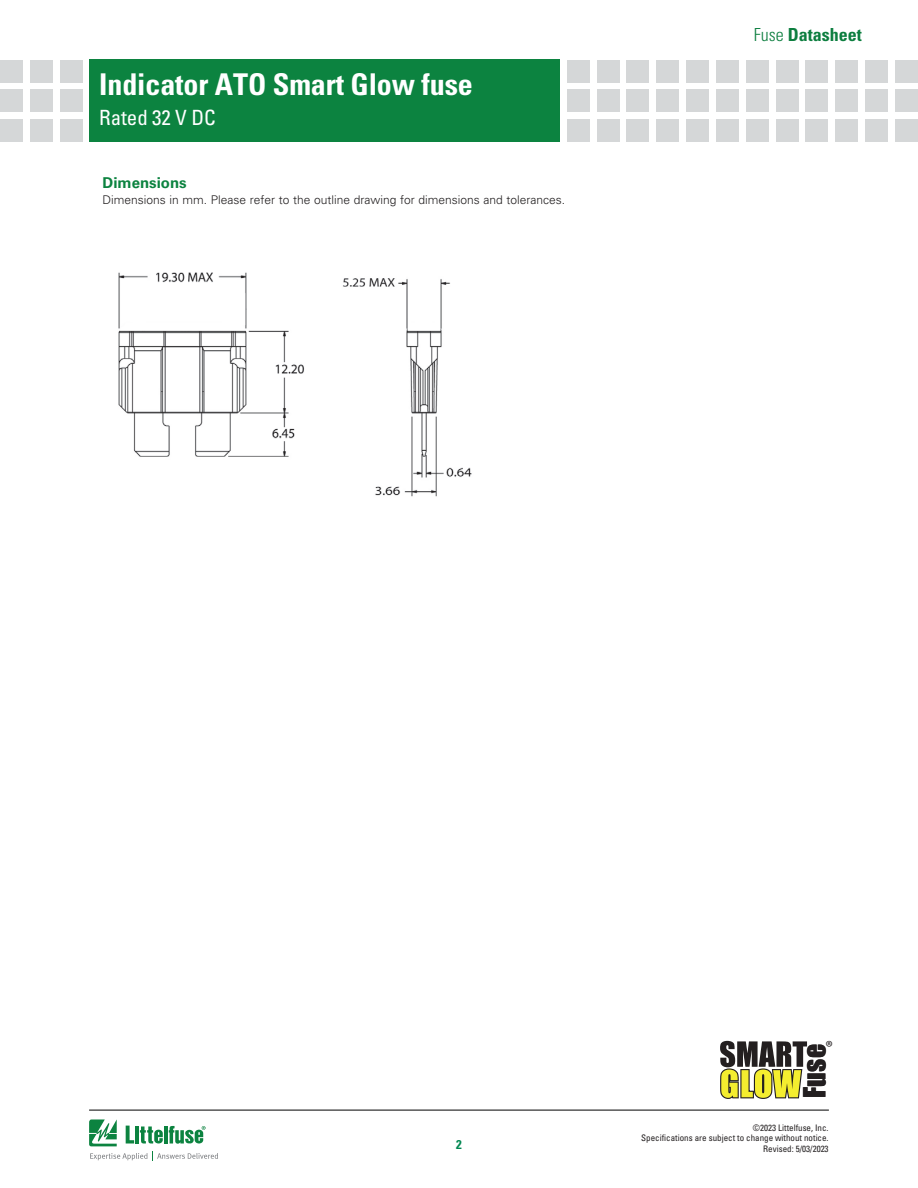
<style>
.page{position:relative;width:918px;height:1188px;background:#fff}
.page>*{position:absolute;margin:0;border:0;box-sizing:border-box;transform-origin:0 0}
.Body_text_ROUND_bull{font:700 condensed 30px "Univers LT Std";letter-spacing:-.005em;color:#fff}
.t1{font:27.9px "Impact";color:#231f20}
.Body_text_ROUND_bull-2{font:condensed 21px "Univers LT Std";letter-spacing:-.005em;color:#fff}
.t2{font:700 condensed 18px "Univers LT Std";color:#0c7e3f}
.t3{font:17.85px "Myriad Pro";color:#231f20}
.t4{font:700 15px "Univers LT Std";color:#0c8340}
.t5{font:700 condensed 12.75px "Univers LT Std";color:#008751}
.t6{font:300 12px "Univers LT Std";color:#221f20}
.t7{font:condensed 9px/10.8px "Univers LT Std";color:#231f20;text-align:right}
.s1{font-weight:300}
</style>
<div class="page">
<div style="left:90px;top:60px;width:470px;height:82px;background:#0c8340"></div>
<div style="left:60px;top:60px;width:23px;height:23px;background:#d5d7d8"></div>
<div style="left:60px;top:90px;width:23px;height:22px;background:#d5d7d8"></div>
<div style="left:60px;top:119px;width:23px;height:23px;background:#d5d7d8"></div>
<div style="left:30px;top:60px;width:23px;height:23px;background:#d5d7d8"></div>
<div style="left:30px;top:90px;width:23px;height:22px;background:#d5d7d8"></div>
<div style="left:30px;top:119px;width:23px;height:23px;background:#d5d7d8"></div>
<div style="left:0;top:60px;width:23px;height:23px;background:#d5d7d8"></div>
<div style="left:0;top:90px;width:23px;height:22px;background:#d5d7d8"></div>
<div style="left:0;top:119px;width:23px;height:23px;background:#d5d7d8"></div>
<div style="left:567px;top:60px;width:23px;height:23px;background:#d5d7d8"></div>
<div style="left:567px;top:90px;width:23px;height:22px;background:#d5d7d8"></div>
<div style="left:567px;top:119px;width:23px;height:23px;background:#d5d7d8"></div>
<div style="left:597px;top:60px;width:23px;height:23px;background:#d5d7d8"></div>
<div style="left:597px;top:90px;width:23px;height:22px;background:#d5d7d8"></div>
<div style="left:597px;top:119px;width:23px;height:23px;background:#d5d7d8"></div>
<div style="left:627px;top:60px;width:22px;height:23px;background:#d5d7d8"></div>
<div style="left:627px;top:90px;width:22px;height:22px;background:#d5d7d8"></div>
<div style="left:627px;top:119px;width:22px;height:23px;background:#d5d7d8"></div>
<div style="left:656px;top:60px;width:23px;height:23px;background:#d5d7d8"></div>
<div style="left:656px;top:90px;width:23px;height:22px;background:#d5d7d8"></div>
<div style="left:656px;top:119px;width:23px;height:23px;background:#d5d7d8"></div>
<div style="left:686px;top:60px;width:23px;height:23px;background:#d5d7d8"></div>
<div style="left:686px;top:90px;width:23px;height:22px;background:#d5d7d8"></div>
<div style="left:686px;top:119px;width:23px;height:23px;background:#d5d7d8"></div>
<div style="left:716px;top:60px;width:23px;height:23px;background:#d5d7d8"></div>
<div style="left:716px;top:90px;width:23px;height:22px;background:#d5d7d8"></div>
<div style="left:716px;top:119px;width:23px;height:23px;background:#d5d7d8"></div>
<div style="left:746px;top:60px;width:23px;height:23px;background:#d5d7d8"></div>
<div style="left:746px;top:90px;width:23px;height:22px;background:#d5d7d8"></div>
<div style="left:746px;top:119px;width:23px;height:23px;background:#d5d7d8"></div>
<div style="left:805px;top:60px;width:23px;height:23px;background:#d5d7d8"></div>
<div style="left:805px;top:90px;width:23px;height:22px;background:#d5d7d8"></div>
<div style="left:805px;top:119px;width:23px;height:23px;background:#d5d7d8"></div>
<div style="left:776px;top:60px;width:22px;height:23px;background:#d5d7d8"></div>
<div style="left:776px;top:90px;width:22px;height:22px;background:#d5d7d8"></div>
<div style="left:776px;top:119px;width:22px;height:23px;background:#d5d7d8"></div>
<div style="left:835px;top:60px;width:23px;height:23px;background:#d5d7d8"></div>
<div style="left:835px;top:90px;width:23px;height:22px;background:#d5d7d8"></div>
<div style="left:835px;top:119px;width:23px;height:23px;background:#d5d7d8"></div>
<div style="left:865px;top:60px;width:23px;height:23px;background:#d5d7d8"></div>
<div style="left:865px;top:90px;width:23px;height:22px;background:#d5d7d8"></div>
<div style="left:865px;top:119px;width:23px;height:23px;background:#d5d7d8"></div>
<div style="left:895px;top:60px;width:23px;height:23px;background:#d5d7d8"></div>
<div style="left:895px;top:90px;width:23px;height:22px;background:#d5d7d8"></div>
<div style="left:895px;top:119px;width:23px;height:23px;background:#d5d7d8"></div>
<svg style="left:89px;top:1119px;width:28px;height:27px"></svg>
<hr style="left:164px;top:1126px;width:3px;height:18px;background:#0c8340">
<svg style="left:90px;top:1152px;width:128px;height:9px"></svg>
<img style="left:118px;top:272px;width:354px;height:225px">
<svg style="left:169px;top:1126px;width:37px;height:18px"></svg>
<svg style="left:720px;top:1040px;width:88px;height:59px"></svg>
<svg style="left:126px;top:1126px;width:37px;height:18px"></svg>
<hr style="left:89px;top:1110px;width:740px;height:1px;background:#000">
<p class="Body_text_ROUND_bull" style="left:99px;top:66px;width:375px">Indicator ATO Smart Glow fuse</p>
<p class="Body_text_ROUND_bull-2" style="left:99px;top:104px;width:118px">Rated 32 V DC</p>
<h3 class="t4" style="left:103px;top:174px;width:86px">Dimensions</h3>
<h3 class="t6" style="left:103px;top:192px;width:464px">Dimensions in mm. Please refer to the outline drawing for dimensions and tolerances.</h3>
<h3 class="t2" style="left:754px;top:24px;width:109px"><span class="s1">Fuse</span> Datasheet</h3>
<h3 class="t5" style="left:456px;top:1137px;width:7px">2</h3>
<h3 class="t3" style="left:826px;top:1036px;width:9px">®</h3>
<h2 class="t1" style="left:793px;top:1098px;width:56px;rotate:-90deg">Fuse</h2>
<p class="t7" style="left:641px;top:1122px;width:189px">©2023 Littelfuse, Inc.<br>Specifications are subject to change without notice.<br>Revised: 5/03/2023</p>
</div>
